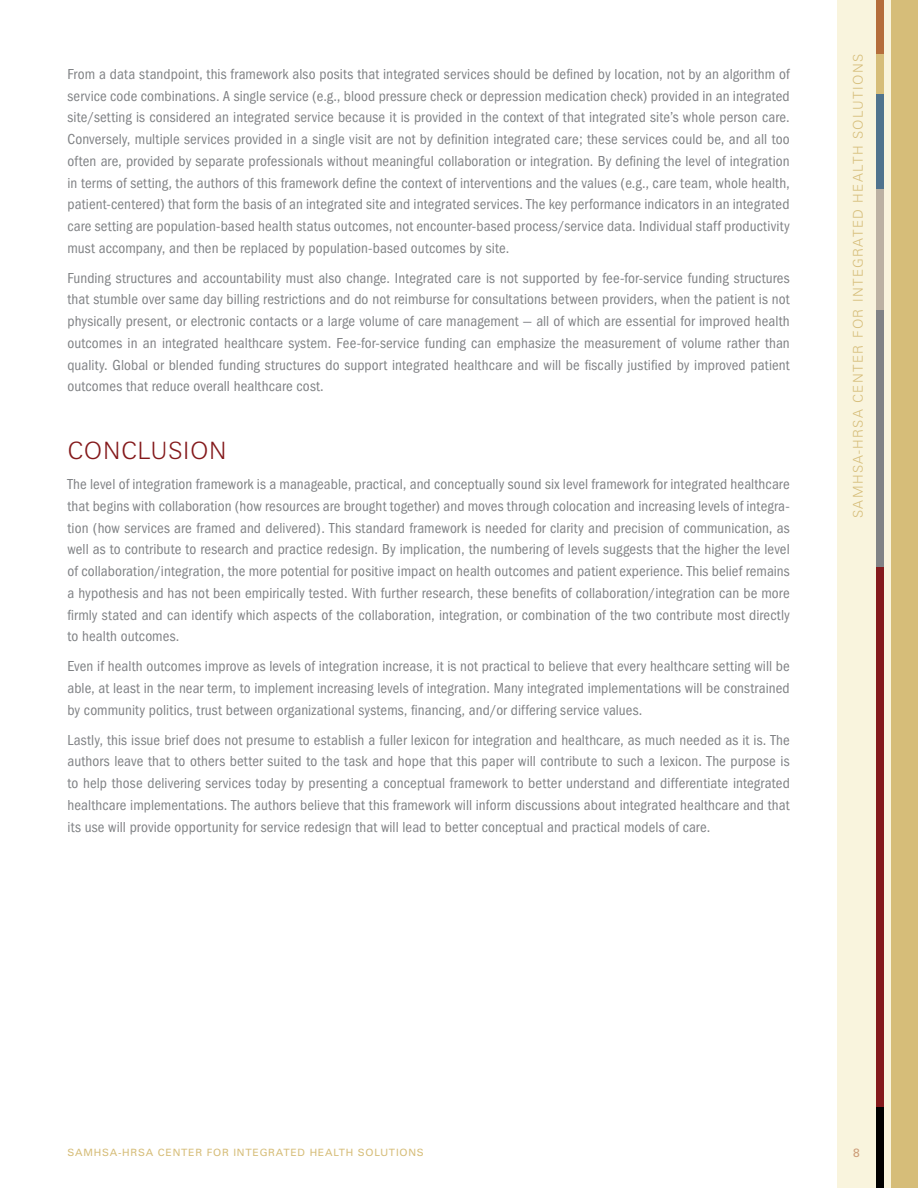
<style>
.page{position:relative;width:918px;height:1188px;background:#fff}
.page>*{position:absolute;margin:0;border:0;box-sizing:border-box;transform-origin:0 0}
.t1{font:300 24px "Zurich BT";letter-spacing:.025em;color:#84191b}
.t2{font:condensed 15px/21.8px "Franklin Gothic";letter-spacing:.005em;color:#808285;text-align:justify}
.t3{font:300 13.5px "Zurich BT";letter-spacing:.1em;color:#d6bd79}
.t4{font:12px "Zurich BT";color:#cd9d78}
.t5{font:10.05px "Zurich BT";letter-spacing:.075em;color:#d6bd79;scale:1.04 1}
</style>
<div class="page">
<div style="left:837px;top:0;width:81px;height:1188px;background:#f9f4dd"></div>
<div style="left:891px;top:0;width:27px;height:1188px;background:#d6bd79"></div>
<div style="left:877px;top:567px;width:7px;height:540px;background:#84191b"></div>
<div style="left:877px;top:1107px;width:7px;height:81px;background:#000"></div>
<div style="left:877px;top:0;width:7px;height:54px;background:#b56d3a"></div>
<div style="left:877px;top:54px;width:7px;height:40px;background:#d6bd79"></div>
<div style="left:877px;top:94px;width:7px;height:95px;background:#50738d"></div>
<div style="left:877px;top:189px;width:7px;height:121px;background:#bbb1a2"></div>
<div style="left:877px;top:310px;width:7px;height:257px;background:#808285"></div>
<p class="t2" style="left:68px;top:63px;width:724px">From a data standpoint, this framework also posits that integrated services should be defined by location, not by an algorithm of service code combinations. A single service (e.g., blood pressure check or depression medication check) provided in an integrated site/setting is considered an integrated service because it is provided in the context of that integrated site’s whole person care.<br>Conversely, multiple services provided in a single visit are not by definition integrated care; these services could be, and all too often are, provided by separate professionals without meaningful collaboration or integration. By defining the level of integration in terms of setting, the authors of this framework define the context of interventions and the values (e.g., care team, whole health, patient-centered) that form the basis of an integrated site and integrated services. The key performance indicators in an integrated care setting are population-based health status outcomes, not encounter-based process/service data. Individual staff productivity must accompany, and then be replaced by population-based outcomes by site.</p>
<p class="t2" style="left:68px;top:267px;width:724px">Funding structures and accountability must also change. Integrated care is not supported by fee-for-service funding structures that stumble over same day billing restrictions and do not reimburse for consultations between providers, when the patient is not physically present, or electronic contacts or a large volume of care management — all of which are essential for improved health outcomes in an integrated healthcare system. Fee-for-service funding can emphasize the measurement of volume rather than quality. Global or blended funding structures do support integrated healthcare and will be fiscally justified by improved patient outcomes that reduce overall healthcare cost.</p>
<h1 class="t1" style="left:68px;top:436px;width:161px">CONCLUSION</h1>
<p class="t2" style="left:68px;top:473px;width:724px">The level of integration framework is a manageable, practical, and conceptually sound six level framework for integrated healthcare that begins with collaboration (how resources are brought together) and moves through colocation and increasing levels of integra&shy;tion (how services are framed and delivered). This standard framework is needed for clarity and precision of communication, as well as to contribute to research and practice redesign. By implication, the numbering of levels suggests that the higher the level of collaboration/integration, the more potential for positive impact on health outcomes and patient experience. This belief remains a hypothesis and has not been empirically tested. With further research, these benefits of collaboration/integration can be more firmly stated and can identify which aspects of the collaboration, integration, or combination of the two contribute most directly to health outcomes.</p>
<p class="t2" style="left:68px;top:656px;width:724px">Even if health outcomes improve as levels of integration increase, it is not practical to believe that every healthcare setting will be able, at least in the near term, to implement increasing levels of integration. Many integrated implementations will be constrained by community politics, trust between organizational systems, financing, and/or differing service values.</p>
<p class="t2" style="left:68px;top:729px;width:724px">Lastly, this issue brief does not presume to establish a fuller lexicon for integration and healthcare, as much needed as it is. The authors leave that to others better suited to the task and hope that this paper will contribute to such a lexicon. The purpose is to help those delivering services today by presenting a conceptual framework to better understand and differentiate integrated healthcare implementations. The authors believe that this framework will inform discussions about integrated healthcare and that its use will provide opportunity for service redesign that will lead to better conceptual and practical models of care.</p>
<p class="t3" style="left:850px;top:518px;width:464px;rotate:-90deg">SAMHSA-HRSA CENTER FOR INTEGRATED HEALTH SOLUTI ONS</p>
<p class="t5" style="left:68px;top:1146px;width:344px">SAMHSA-HRSA CENTER FOR INTEGRATED HEALTH SOLUTIONS</p>
<p class="t4" style="left:853px;top:1145px;width:8px">8</p>
</div>
